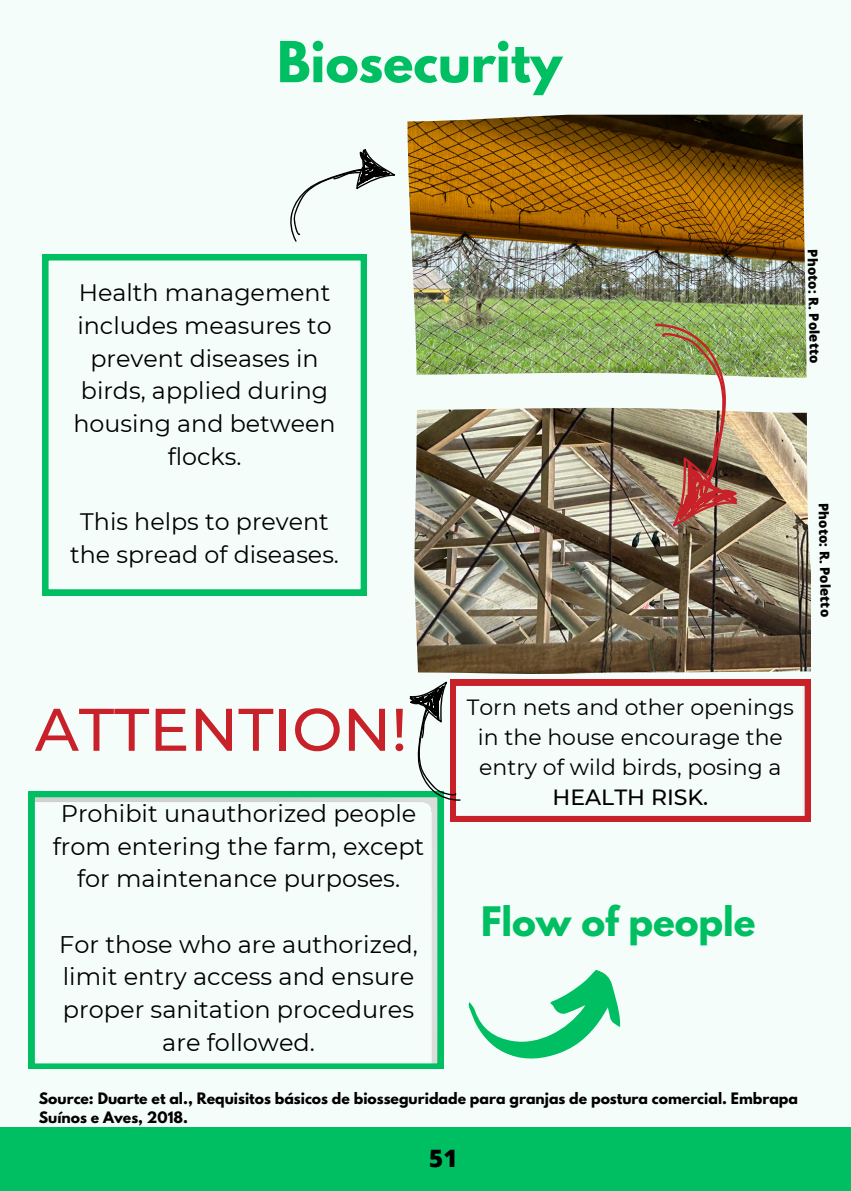
<style>
.page{position:relative;width:851px;height:1191px;background:#fff}
.page>*{position:absolute;margin:0;border:0;box-sizing:border-box;transform-origin:0 0}
.t1{font:500 60px "Montserrat";color:#c92129}
.t2{font:700 50px "League Spartan";color:#00bf63}
.t3{font:700 36px "League Spartan";color:#00bf63}
.t4{font:24px/32.6px "Montserrat";color:#000;text-align:center}
.t5{font:800 24px "Open Sans";color:#000}
.t6{font:23.8px/32.6px "Montserrat";color:#000;text-align:center}
.t7{font:22px/30px "Montserrat";color:#000;text-align:center}
.t8{font:700 14px/18.6px "League Spartan";color:#000}
.t9{font:800 13.4px "Open Sans";color:#000}
.s1{font-weight:500}
</style>
<div class="page">
<div style="left:0;top:0;width:850px;height:1191px;background:#f4fdf9"></div>
<div style="left:0;top:1127px;width:850px;height:64px;background:#00bf63"></div>
<img style="left:407px;top:115px;width:399px;height:263px">
<img style="left:414px;top:408px;width:396px;height:266px">
<svg style="left:43px;top:255px;width:323px;height:340px"></svg>
<svg style="left:450px;top:680px;width:360px;height:142px"></svg>
<svg style="left:468px;top:970px;width:153px;height:89px"></svg>
<svg style="left:29px;top:791px;width:414px;height:278px"></svg>
<svg style="left:282px;top:149px;width:113px;height:107px"></svg>
<svg style="left:386px;top:670px;width:106px;height:141px"></svg>
<img style="left:600px;top:308px;width:179px;height:238px">
<p class="t2" style="left:277px;top:37px;width:286px">Biosecurity</p>
<p class="t6" style="left:74px;top:276px;width:263px">Health management includes measures to prevent diseases in birds, applied during housing and between flocks.</p>
<h4 class="t6" style="left:70px;top:505px;width:270px">This helps to prevent the spread of diseases.</h4>
<h4 class="t9" style="left:822px;top:249px;width:116px;rotate:89deg">Photo: R. Poletto</h4>
<h4 class="t9" style="left:833px;top:503px;width:116px;rotate:89deg">Photo: R. Poletto</h4>
<h1 class="t1" style="left:35px;top:693px;width:374px">ATTENTION!</h1>
<p class="t4" style="left:53px;top:797px;width:373px">Prohibit unauthorized people from entering the farm, except for maintenance purposes.</p>
<p class="t4" style="left:59px;top:928px;width:360px">For those who are authorized, limit entry access and ensure proper sanitation procedures are followed.</p>
<h4 class="t7" style="left:467px;top:692px;width:328px">Torn nets and other openings in the house encourage the entry of wild birds, posing a<br><span class="s1">HEALTH RISK.</span></h4>
<h4 class="t3" style="left:481px;top:904px;width:276px">Flow of people</h4>
<p class="t8" style="left:39px;top:1091px;width:760px">Source: Duarte et al., Requisitos básicos de biosseguridade para granjas de postura comercial. Embrapa<br>Suínos e Aves, 2018.</p>
<p class="t5" style="left:429px;top:1141px;width:30px">51</p>
</div>
